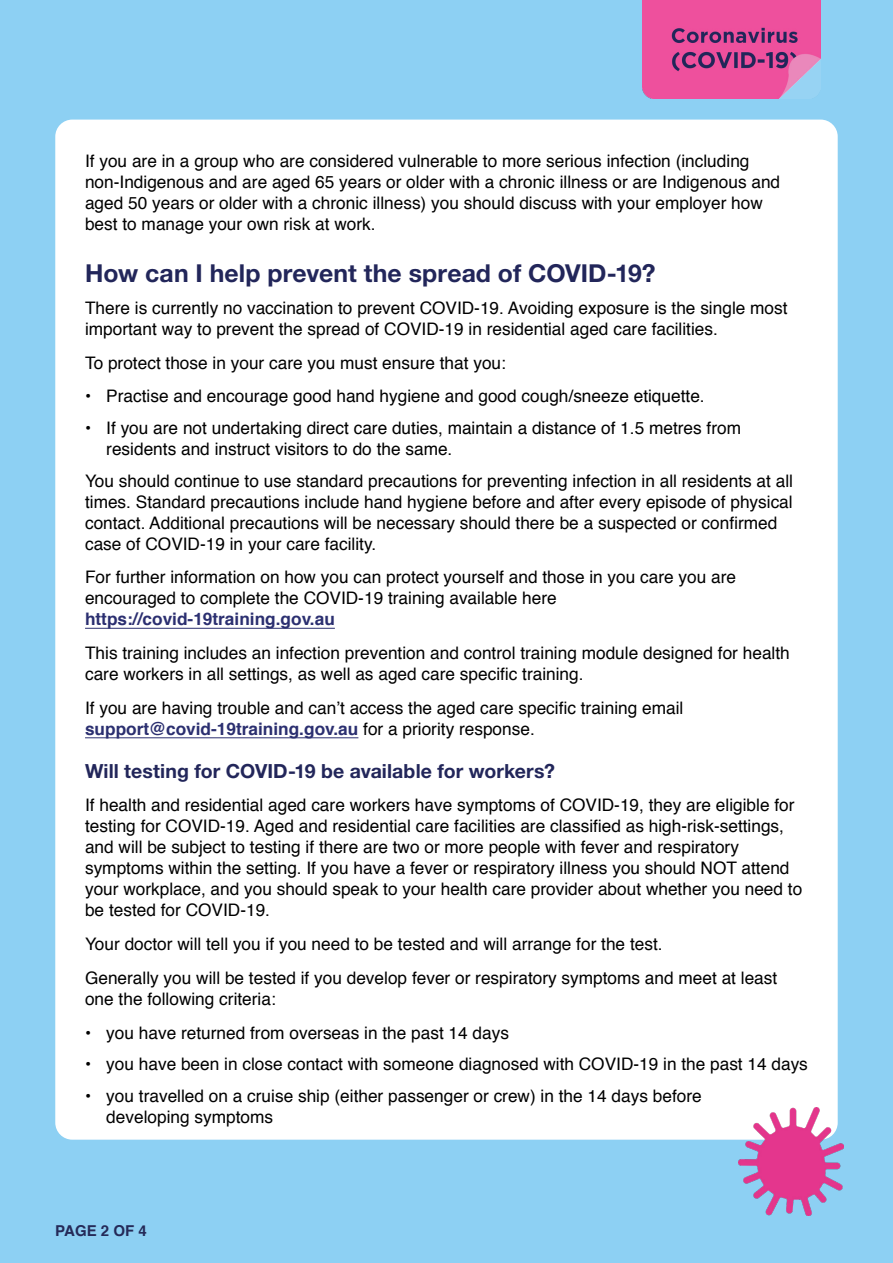
<style>
.page{position:relative;width:893px;height:1263px;background:#8dd0f3}
.page>*{position:absolute;margin:0;border:0;box-sizing:border-box;transform-origin:0 0}
.body{font:700 24.75px "Helvetica Neue LT Std";letter-spacing:.005em;color:#22265a}
.body-2{font:700 19.5px "Helvetica Neue LT Std";letter-spacing:.005em;color:#22265a}
.body-3{font:17.25px/21px "Helvetica";color:#000}
.t1{font:700 15px "Helvetica";color:#252a58}
.s1{font-weight:700;color:#2b2f70}
</style>
<div class="page">
<div style="left:55px;top:120px;width:783px;height:1020px;background:#fff;border-radius:17px"></div>
<img style="left:738px;top:1107px;width:106px;height:108px">
<img style="left:642px;top:0;width:179px;height:98px">
<hr style="left:85px;top:628px;width:250px;height:1px;background:#2b2f70">
<hr style="left:85px;top:737px;width:273px;height:1px;background:#2b2f70">
<p class="body-3" style="left:85px;top:151px;width:697px">If you are in a group who are considered vulnerable to more serious infection (including non-Indigenous and are aged 65 years or older with a chronic illness or are Indigenous and aged 50 years or older with a chronic illness) you should discuss with your employer how best to manage your own risk at work.</p>
<p class="body" style="left:85px;top:258px;width:572px">How can I help prevent the spread of COVID-19?</p>
<p class="body-3" style="left:85px;top:298px;width:704px">There is currently no vaccination to prevent COVID-19. Avoiding exposure is the single most important way to prevent the spread of COVID-19 in residential aged care facilities.</p>
<p class="body-3" style="left:85px;top:353px;width:422px">To protect those in your care you must ensure that you:</p>
<p class="body-3" style="left:85px;top:386px;width:621px">• Practise and encourage good hand hygiene and good cough/sneeze etiquette.</p>
<p class="body-3" style="left:106px;top:418px;width:636px;text-indent:-21px">• If you are not undertaking direct care duties, maintain a distance of 1.5 metres from residents and instruct visitors to do the same.</p>
<p class="body-3" style="left:85px;top:471px;width:709px">You should continue to use standard precautions for preventing infection in all residents at all times. Standard precautions include hand hygiene before and after every episode of physical contact. Additional precautions will be necessary should there be a suspected or confirmed case of COVID-19 in your care facility.</p>
<p class="body-3" style="left:85px;top:567px;width:653px">For further information on how you can protect yourself and those in you care you are encouraged to complete the COVID-19 training available here <span class="s1">https://covid-19training.gov.au</span></p>
<p class="body-3" style="left:85px;top:643px;width:706px">This training includes an infection prevention and control training module designed for health care workers in all settings, as well as aged care specific training.</p>
<p class="body-3" style="left:85px;top:698px;width:600px">If you are having trouble and can’t access the aged care specific training email <span class="s1">support@covid-19training.gov.au</span> for a priority response.</p>
<p class="body-2" style="left:85px;top:758px;width:471px">Will testing for COVID-19 be available for workers?</p>
<p class="body-3" style="left:85px;top:795px;width:719px">If health and residential aged care workers have symptoms of COVID-19, they are eligible for testing for COVID-19. Aged and residential care facilities are classified as high-risk-settings, and will be subject to testing if there are two or more people with fever and respiratory symptoms within the setting. If you have a fever or respiratory illness you should NOT attend your workplace, and you should speak to your health care provider about whether you need to be tested for COVID-19.</p>
<p class="body-3" style="left:85px;top:928px;width:694px;line-height:33.8px">Your doctor will tell you if you need to be tested and will arrange for the test.<br>Generally you will be tested if you develop fever or respiratory symptoms and meet at least</p>
<p class="body-3" style="left:85px;top:989px;width:192px">one the following criteria:</p>
<p class="body-3" style="left:85px;top:1022px;width:425px">• you have returned from overseas in the past 14 days</p>
<p class="body-3" style="left:85px;top:1054px;width:724px">• you have been in close contact with someone diagnosed with COVID-19 in the past 14 days</p>
<p class="body-3" style="left:106px;top:1086px;width:597px;text-indent:-21px">• you travelled on a cruise ship (either passenger or crew) in the 14 days before developing symptoms</p>
<p class="t1" style="left:55px;top:1218px;width:93px">PAGE 2 OF 4</p>
</div>
